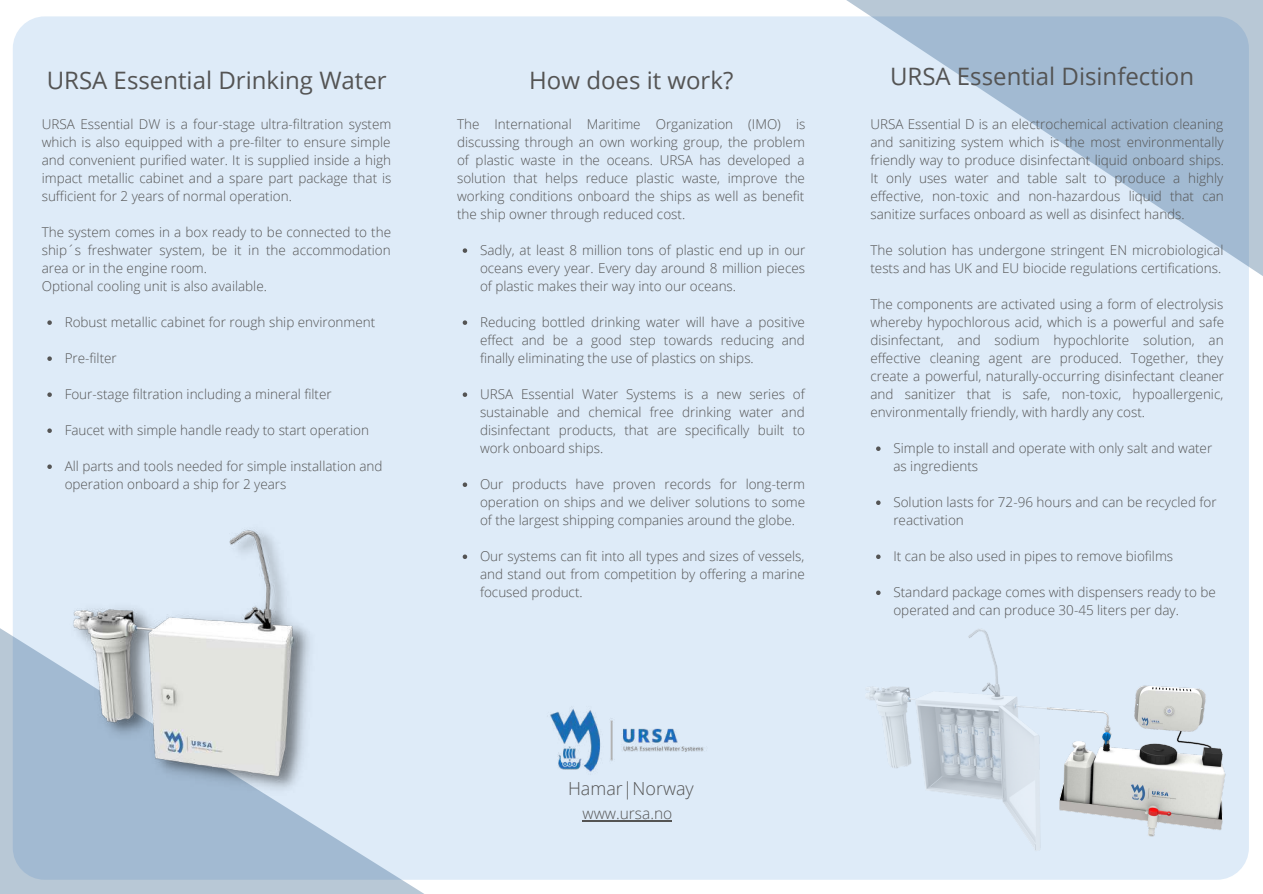
<style>
.page{position:relative;width:1263px;height:894px;background:#fff}
.page>*{position:absolute;margin:0;border:0;box-sizing:border-box;transform-origin:0 0}
.t1{font:24px "Open Sans";color:#545454}
.t2{font:300 18px "Open Sans";color:#545454}
.t3{font:300 15.45px "Open Sans";color:#545454}
.t4{font:300 13.5px/18px "Open Sans";color:#545454;text-align:justify}
</style>
<div class="page">
<div style="left:13px;top:16px;width:1236px;height:863px;background:#deebf8;border-radius:32px"></div>
<svg style="left:819px;top:0;width:444px;height:276px"></svg>
<svg style="left:0;top:628px;width:430px;height:265px"></svg>
<img style="left:550px;top:708px;width:154px;height:64px">
<img style="left:68px;top:529px;width:250px;height:269px">
<img style="left:831px;top:629px;width:418px;height:251px">
<svg style="left:876px;top:446px;width:5px;height:5px"></svg>
<svg style="left:876px;top:500px;width:5px;height:5px"></svg>
<svg style="left:876px;top:554px;width:5px;height:5px"></svg>
<svg style="left:876px;top:590px;width:5px;height:5px"></svg>
<svg style="left:47px;top:320px;width:5px;height:5px"></svg>
<svg style="left:47px;top:356px;width:5px;height:5px"></svg>
<svg style="left:47px;top:392px;width:5px;height:5px"></svg>
<svg style="left:47px;top:428px;width:5px;height:5px"></svg>
<svg style="left:47px;top:464px;width:5px;height:5px"></svg>
<svg style="left:463px;top:248px;width:4px;height:5px"></svg>
<svg style="left:463px;top:320px;width:4px;height:5px"></svg>
<svg style="left:463px;top:392px;width:4px;height:5px"></svg>
<svg style="left:463px;top:482px;width:4px;height:5px"></svg>
<svg style="left:463px;top:554px;width:4px;height:5px"></svg>
<hr style="left:582px;top:820px;width:90px;height:1px;background:#545454">
<h1 class="t1" style="left:47px;top:63px;width:342px">URSA Essential Drinking Water</h1>
<h1 class="t1" style="left:529px;top:63px;width:205px">How does it work?</h1>
<h1 class="t1" style="left:890px;top:59px;width:305px">URSA Essential Disinfection</h1>
<p class="t4" style="left:42px;top:115px;width:351px">URSA Essential DW is a four-stage ultra-filtration system which is also equipped with a pre-filter to ensure simple and convenient purified water. It is supplied inside a high impact metallic cabinet and a spare part package that is sufficient for 2 years of normal operation.</p>
<p class="t4" style="left:42px;top:223px;width:351px;text-align:left">The system comes in a box ready to be connected to the ship´s freshwater system, be it in the accommodation area or in the engine room.<br>Optional cooling unit is also available.</p>
<p class="t4" style="left:65px;top:313px;width:312px">Robust metallic cabinet for rough ship environment</p>
<p class="t4" style="left:65px;top:349px;width:54px">Pre-filter</p>
<p class="t4" style="left:65px;top:385px;width:269px">Four-stage filtration including a mineral filter</p>
<p class="t4" style="left:65px;top:421px;width:306px">Faucet with simple handle ready to start operation</p>
<p class="t4" style="left:65px;top:457px;width:319px">All parts and tools needed for simple installation and operation onboard a ship for 2 years</p>
<p class="t4" style="left:457px;top:115px;width:350px">The International Maritime Organization (IMO) is discussing through an own working group, the problem of plastic waste in the oceans. URSA has developed a solution that helps reduce plastic waste, improve the working conditions onboard the ships as well as benefit the ship owner through reduced cost.</p>
<p class="t4" style="left:480px;top:241px;width:327px">Sadly, at least 8 million tons of plastic end up in our oceans every year. Every day around 8 million pieces of plastic makes their way into our oceans.</p>
<p class="t4" style="left:480px;top:313px;width:326px">Reducing bottled drinking water will have a positive effect and be a good step towards reducing and finally eliminating the use of plastics on ships.</p>
<p class="t4" style="left:480px;top:385px;width:327px">URSA Essential Water Systems is a new series of sustainable and chemical free drinking water and disinfectant products, that are specifically built to work onboard ships.</p>
<p class="t4" style="left:480px;top:475px;width:327px">Our products have proven records for long-term operation on ships and we deliver solutions to some of the largest shipping companies around the globe.</p>
<p class="t4" style="left:480px;top:547px;width:326px">Our systems can fit into all types and sizes of vessels, and stand out from competition by offering a marine focused product.</p>
<h2 class="t2" style="left:568px;top:775px;width:127px">Hamar|Norway</h2>
<p class="t3" style="left:582px;top:802px;width:91px">www.ursa.no</p>
<p class="t4" style="left:870px;top:115px;width:355px">URSA Essential D is an electrochemical activation cleaning and sanitizing system which is the most environmentally friendly way to produce disinfectant liquid onboard ships.<br>It only uses water and table salt to produce a highly effective, non-toxic and non-hazardous liquid that can sanitize surfaces onboard as well as disinfect hands.</p>
<p class="t4" style="left:870px;top:241px;width:354px">The solution has undergone stringent EN microbiological tests and has UK and EU biocide regulations certifications.</p>
<p class="t4" style="left:870px;top:295px;width:355px">The components are activated using a form of electrolysis whereby hypochlorous acid, which is a powerful and safe disinfectant, and sodium hypochlorite solution, an effective cleaning agent are produced. Together, they create a powerful, naturally-occurring disinfectant cleaner and sanitizer that is safe, non-toxic, hypoallergenic, environmentally friendly, with hardly any cost.</p>
<p class="t4" style="left:893px;top:439px;width:320px">Simple to install and operate with only salt and water as ingredients</p>
<p class="t4" style="left:893px;top:493px;width:325px">Solution lasts for 72-96 hours and can be recycled for reactivation</p>
<p class="t4" style="left:893px;top:547px;width:281px">It can be also used in pipes to remove biofilms</p>
<p class="t4" style="left:893px;top:583px;width:324px">Standard package comes with dispensers ready to be operated and can produce 30-45 liters per day.</p>
</div>
